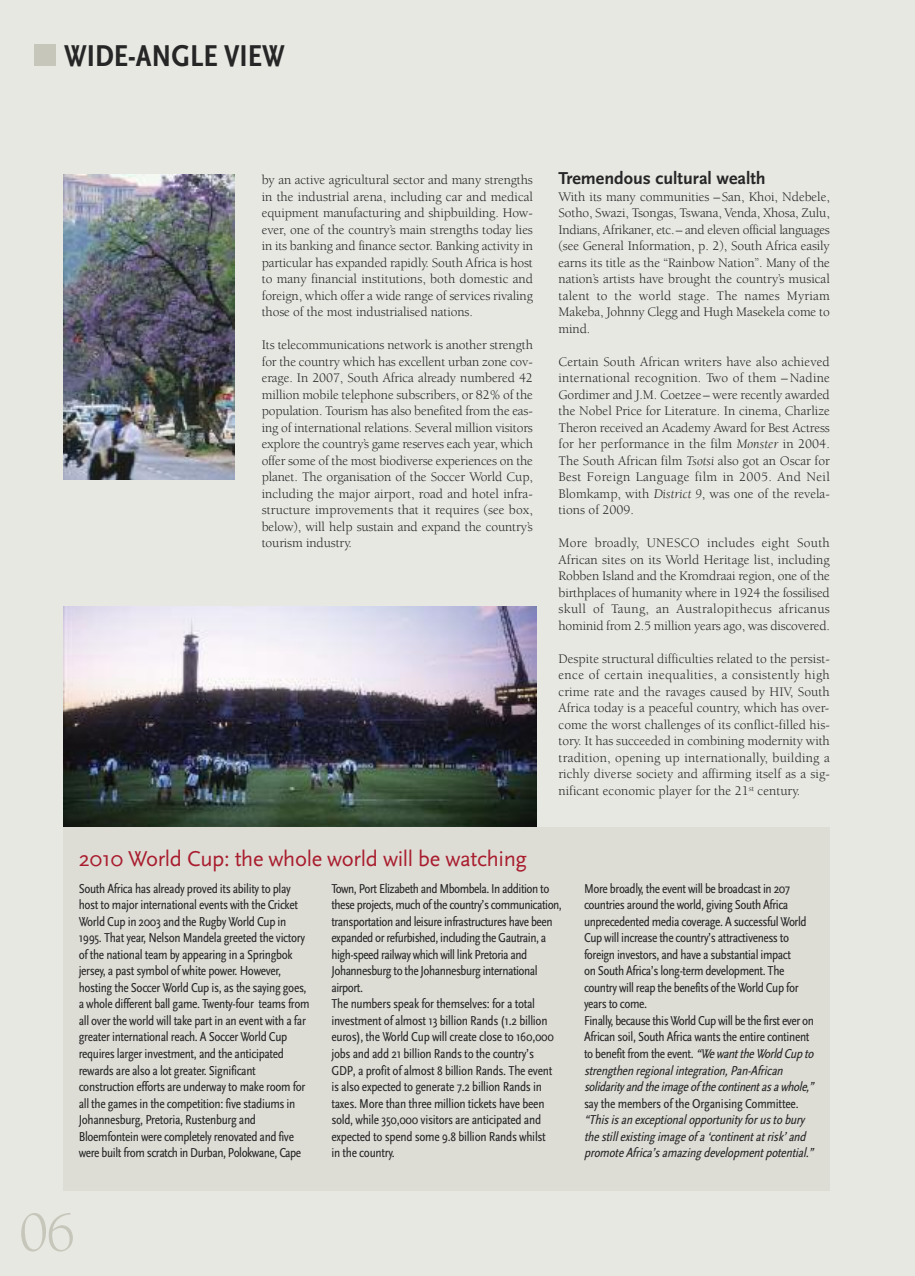
<style>
.page{position:relative;width:915px;height:1276px;background:#fff}
.page>*{position:absolute;margin:0;border:0;box-sizing:border-box;transform-origin:0 0}
.t1{font:57.3px "Berkeley Std";color:#c6c6ba}
.t2{font:700 condensed 31.5px "Scala Sans Pro";color:#272627}
.t3{font:22.5px "Scala Sans Pro";letter-spacing:-.015em;color:#a91d2e}
.t4{font:700 18px "Scala Sans Pro";color:#272627}
.t5{font:13.5px/16.5px "Berkeley Std";letter-spacing:-.01em;color:#272627;text-align:justify}
.t6{font:condensed 13.5px/16.5px "Scala Sans Pro";letter-spacing:-.025em;color:#272627}
.t7{font:italic condensed 13.5px/16.5px "Scala Sans Pro";color:#272627}
.s1{font-style:italic}
</style>
<div class="page">
<div style="left:0;top:0;width:914px;height:1276px;background:#e8e8e3"></div>
<div style="left:34px;top:45px;width:22px;height:21px;background:#c6c6ba"></div>
<img style="left:64px;top:606px;width:472px;height:221px">
<div style="left:64px;top:827px;width:765px;height:364px;background:#ddddd6"></div>
<img style="left:64px;top:175px;width:170px;height:305px">
<h2 class="t2" style="left:64px;top:45px;width:222px">WIDE-ANGLE VIEW</h2>
<p class="t5" style="left:261px;top:173px;width:273px">by an active agricultural sector and many strengths in the industrial arena, including car and medical equipment manufacturing and shipbuilding. How&shy;ever, one of the country’s main strengths today lies in its banking and finance sector. Banking activity in particular has expanded rapidly. South Africa is host to many financial institutions, both domestic and foreign, which offer a wide range of services rivaling those of the most industrialised nations.</p>
<p class="t5" style="left:261px;top:338px;width:273px">Its telecommunications network is another strength for the country which has excellent urban zone cov&shy;erage. In 2007, South Africa already numbered 42 million mobile telephone subscribers, or 82% of the population. Tourism has also benefited from the eas&shy;ing of international relations. Several million visitors explore the country’s game reserves each year, which offer some of the most biodiverse experiences on the planet. The organisation of the Soccer World Cup, including the major airport, road and hotel infra&shy;structure improvements that it requires (see box, below), will help sustain and expand the country’s tourism industry.</p>
<h3 class="t3" style="left:79px;top:851px;width:449px">2010 World Cup: the whole world will be watching</h3>
<h3 class="t4" style="left:558px;top:172px;width:208px">tremendous cultural wealth</h3>
<p class="t5" style="left:558px;top:189px;width:273px">With its many communities –San, Khoi, Ndebele, Sotho, Swazi, Tsongas, Tswana, Venda, Xhosa, Zulu, Indians, Afrikaner, etc.– and eleven official languages (see General Information, p. 2), South Africa easily earns its title as the “Rainbow Nation”. Many of the nation’s artists have brought the country’s musical talent to the world stage. The names Myriam Makeba, Johnny Clegg and Hugh Masekela come to mind.</p>
<p class="t5" style="left:558px;top:354px;width:273px">Certain South African writers have also achieved international recognition. Two of them –Nadine Gordimer and J.M. Coetzee– were recently awarded the Nobel Price for Literature. In cinema, Charlize Theron received an Academy Award for Best Actress for her performance in the film <span class="s1">Monster</span> in 2004.<br>The South African film <span class="s1">Tsotsi</span> also got an Oscar for Best Foreign Language film in 2005. And Neil Blomkamp, with <span class="s1">District 9</span>, was one of the revela&shy;tions of 2009.</p>
<p class="t5" style="left:558px;top:536px;width:273px">More broadly, UNESCO includes eight South African sites on its World Heritage list, including Robben Island and the Kromdraai region, one of the birthplaces of humanity where in 1924 the fossilised skull of Taung, an Australopithecus africanus hominid from 2.5 million years ago, was discovered.</p>
<p class="t5" style="left:558px;top:651px;width:273px">Despite structural difficulties related to the persist&shy;ence of certain inequalities, a consistently high crime rate and the ravages caused by HIV, South Africa today is a peaceful country, which has over&shy;come the worst challenges of its conflict-filled his&shy;tory. It has succeeded in combining modernity with tradition, opening up internationally, building a richly diverse society and affirming itself as a sig&shy;nificant economic player for the 21<sup>st</sup> century.</p>
<p class="t6" style="left:79px;top:882px;width:232px">South Africa has already proved its ability to play host to major international events with the Cricket World Cup in 2003 and the Rugby World Cup in 1995. That year, Nelson Mandela greeted the victory of the national team by appearing in a Springbok jersey, a past symbol of white power. However, hosting the Soccer World Cup is, as the saying goes, a whole different ball game. Twenty-four teams from all over the world will take part in an event with a far greater international reach. A Soccer World Cup requires larger investment, and the anticipated rewards are also a lot greater. Significant construction efforts are underway to make room for all the games in the competition: five stadiums in Johannesburg, Pretoria, Rustenburg and Bloemfontein were completely renovated and five were built from scratch in Durban, Polokwane, Cape</p>
<p class="t6" style="left:331px;top:882px;width:232px">Town, Port Elizabeth and Mbombela. In addition to these projects, much of the country’s communication, transportation and leisure infrastructures have been expanded or refurbished, including the Gautrain, a high-speed railway which will link Pretoria and Johannesburg to the Johannesburg international airport.<br>The numbers speak for themselves: for a total investment of almost 13 billion Rands (1.2 billion euros), the World Cup will create close to 160,000 jobs and add 21 billion Rands to the country’s<br>GDP, a profit of almost 8 billion Rands. The event is also expected to generate 7.2 billion Rands in taxes. More than three million tickets have been sold, while 350,000 visitors are anticipated and expected to spend some 9.8 billion Rands whilst<br>in the country.</p>
<p class="t6" style="left:584px;top:882px;width:234px">More broadly, the event will be broadcast in 207 countries around the world, giving South Africa unprecedented media coverage. A successful World Cup will increase the country’s attractiveness to foreign investors, and have a substantial impact<br>on South Africa’s long-term development. The country will reap the benefits of the World Cup for years to come.<br>Finally, because this World Cup will be the first ever on African soil, South Africa wants the entire continent to benefit from the event. <span class="s1">“WewanttheWorldCupto strengthen regional integration, Pan-African solidarity and the image of the continent as a whole,”</span></p>
<p class="t6" style="left:584px;top:1096px;width:216px">say the members of the Organising Committee.</p>
<p class="t7" style="left:584px;top:1113px;width:233px">“This is an exceptional opportunity for us to bury the still existing image of a ‘continent at risk’ and promote Africa’s amazing development potential.”</p>
<h1 class="t1" style="left:19px;top:1210px;width:58px">06</h1>
</div>
